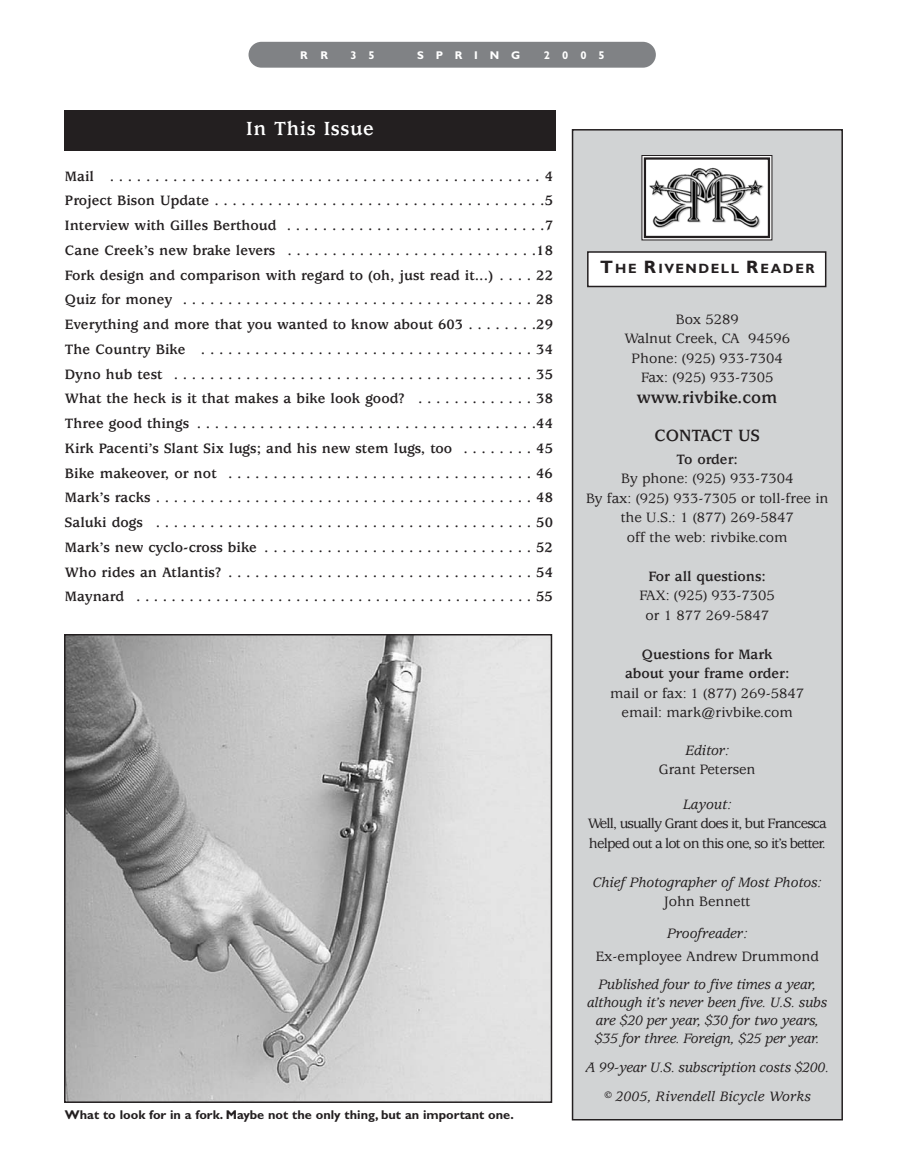
<style>
.page{position:relative;width:905px;height:1161px;background:#fff}
.page>*{position:absolute;margin:0;border:0;box-sizing:border-box;transform-origin:0 0}
.t1{font:700 21px "Usherwood";letter-spacing:.03em;color:#fff}
.t2{font:700 18px/37.8px "Usherwood";color:#231f20;text-align:center}
.t3{font:700 15px/24.8px "Usherwood";color:#231f20;text-align:justify}
.t4{font:500 15px/19.5px "Usherwood";color:#231f20;text-align:center}
.t5{font:italic 500 15px/18px "Usherwood";letter-spacing:-.01em;color:#231f20;text-align:center}
.t6{font:500 15px/19.5px "Usherwood";letter-spacing:-.055em;color:#231f20}
.t7{font:700 13.5px "Gill Sans";letter-spacing:.11em;color:#231f20}
.t8{font:700 12.75px "Gill Sans";color:#231f20}
.t9{font:700 11.25px "Gill Sans";letter-spacing:1.045em;color:#fff}
.s1{font-size:18px}
</style>
<div class="page">
<div style="left:248px;top:42px;width:408px;height:26px;background:#808285;border-radius:13px"></div>
<img style="left:67px;top:637px;width:482px;height:463px">
<div style="left:64px;top:634px;width:488px;height:469px;border:2px solid #231f20"></div>
<div style="left:573px;top:131px;width:268px;height:988px;background:#d1d3d4"></div>
<div style="left:571px;top:129px;width:271px;height:991px;border:2px solid #231f20"></div>
<div style="left:64px;top:111px;width:492px;height:40px;background:#231f20"></div>
<img style="left:646px;top:160px;width:121px;height:75px">
<div style="left:641px;top:155px;width:131px;height:85px;border:1px solid #231f20"></div>
<div style="left:643px;top:157px;width:127px;height:81px;border:2px solid #231f20"></div>
<div style="left:587px;top:252px;width:238px;height:34px;background:#fff"></div>
<div style="left:587px;top:251px;width:239px;height:36px;border:2px solid #231f20"></div>
<p class="t9" style="left:300px;top:51px;width:30px">R R</p>
<p class="t9" style="left:350px;top:51px;width:26px">3 5</p>
<p class="t9" style="left:417px;top:51px;width:105px">SPRING</p>
<p class="t9" style="left:544px;top:51px;width:62px">2005</p>
<h1 class="t1" style="left:246px;top:121px;width:129px">In This Issue</h1>
<p class="t3" style="left:65px;top:165px;width:489px">Mail . . . . . . . . . . . . . . . . . . . . . . . . . . . . . . . . . . . . . . . . . . . . . . . . 4<br>Project Bison Update . . . . . . . . . . . . . . . . . . . . . . . . . . . . . . . . . . . . .5<br>Interview with Gilles Berthoud . . . . . . . . . . . . . . . . . . . . . . . . . . . . .7<br>Cane Creek’s new brake levers . . . . . . . . . . . . . . . . . . . . . . . . . . . .18<br>Fork design and comparison with regard to (oh, just read it...) . . . . 22<br>Quiz for money . . . . . . . . . . . . . . . . . . . . . . . . . . . . . . . . . . . . . . . 28<br>Everything and more that you wanted to know about 603 . . . . . . . .29<br>The Country Bike . . . . . . . . . . . . . . . . . . . . . . . . . . . . . . . . . . . . . 34<br>Dyno hub test . . . . . . . . . . . . . . . . . . . . . . . . . . . . . . . . . . . . . . . . 35<br>What the heck is it that makes a bike look good? . . . . . . . . . . . . . 38<br>Three good things . . . . . . . . . . . . . . . . . . . . . . . . . . . . . . . . . . . . . .44<br>Kirk Pacenti’s Slant Six lugs; and his new stem lugs, too . . . . . . . . 45<br>Bike makeover, or not . . . . . . . . . . . . . . . . . . . . . . . . . . . . . . . . . . 46<br>Mark’s racks . . . . . . . . . . . . . . . . . . . . . . . . . . . . . . . . . . . . . . . . . . 48<br>Saluki dogs . . . . . . . . . . . . . . . . . . . . . . . . . . . . . . . . . . . . . . . . . . 50<br>Mark’s new cyclo-cross bike . . . . . . . . . . . . . . . . . . . . . . . . . . . . . . 52<br>Who rides an Atlantis? . . . . . . . . . . . . . . . . . . . . . . . . . . . . . . . . . . 54<br>Maynard . . . . . . . . . . . . . . . . . . . . . . . . . . . . . . . . . . . . . . . . . . . . . 55</p>
<p class="t8" style="left:65px;top:1111px;width:450px">What to look for in a fork. Maybe not the only thing, but an important one.</p>
<p class="t7" style="left:600px;top:264px;width:216px"><span class="s1">T</span>HE <span class="s1">R</span>IVENDELL <span class="s1">R</span>EADER</p>
<p class="t4" style="left:624px;top:311px;width:167px">Box 5289<br>Walnut Creek, CA 94596<br>Phone: (925) 933-7304<br>Fax: (925) 933-7305</p>
<p class="t2" style="left:637px;top:381px;width:142px">www.rivbike.com<br>CONTACT US</p>
<p class="t3" style="left:676px;top:448px;width:63px">To order:</p>
<p class="t4" style="left:586px;top:470px;width:244px">By phone: (925) 933-7304<br>By fax: (925) 933-7305 or toll-free in the U.S.: 1 (877) 269-5847<br>off the web: rivbike.com</p>
<p class="t3" style="left:648px;top:565px;width:119px">For all questions:</p>
<p class="t4" style="left:639px;top:587px;width:137px">FAX: (925) 933-7305 or 1 877 269-5847</p>
<p class="t3" style="left:625px;top:646px;width:166px;line-height:19.5px;text-align:center">Questions for Mark about your frame order:</p>
<p class="t4" style="left:610px;top:685px;width:195px">mail or fax: 1 (877) 269-5847 email: mark@rivbike.com</p>
<p class="t5" style="left:685px;top:743px;width:45px">Editor:</p>
<p class="t4" style="left:659px;top:761px;width:98px">Grant Petersen</p>
<p class="t5" style="left:683px;top:797px;width:50px">Layout:</p>
<p class="t6" style="left:587px;top:815px;width:240px">Well, usually Grant does it, but Francesca helped out a lot on this one, so it’s better.</p>
<p class="t5" style="left:593px;top:875px;width:230px">Chief Photographer of Most Photos:</p>
<p class="t4" style="left:664px;top:893px;width:87px">John Bennett</p>
<p class="t5" style="left:667px;top:926px;width:81px">Proofreader:</p>
<p class="t4" style="left:596px;top:948px;width:224px">Ex-employee Andrew Drummond</p>
<p class="t5" style="left:587px;top:977px;width:241px">Published four to five times a year, although it’s never been five. U.S. subs are $20 per year, $30 for two years, $35 for three. Foreign, $25 per year.</p>
<p class="t5" style="left:585px;top:1055px;width:245px;line-height:28.8px">A 99-year U.S. subscription costs $200. © 2005, Rivendell Bicycle Works</p>
</div>
